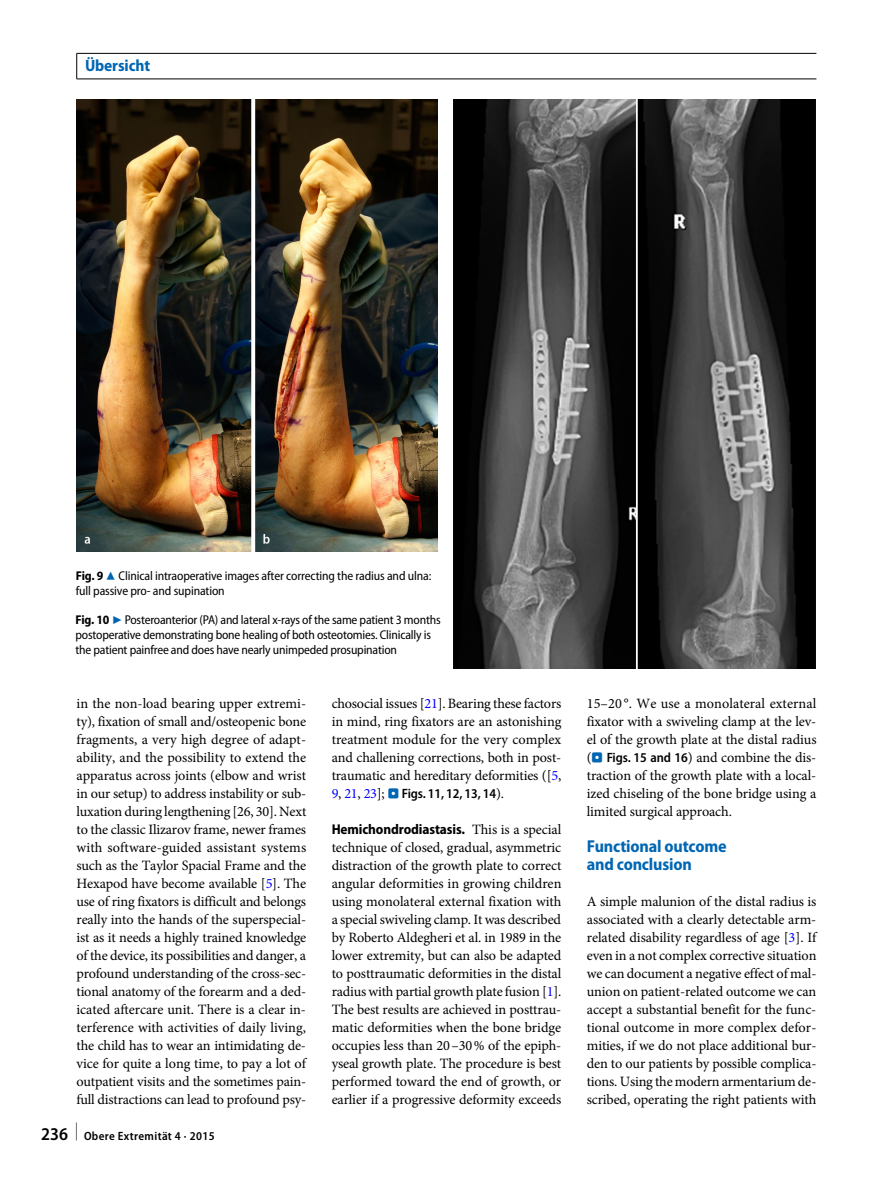
<style>
.page{position:relative;width:893px;height:1187px;background:#fff}
.page>*{position:absolute;margin:0;border:0;box-sizing:border-box;transform-origin:0 0}
.t1{font:700 semi-condensed 17.25px/18px "Myriad Pro";letter-spacing:-.01em;color:#0066b3}
.t2{font:700 semi-condensed 16.5px "Myriad Pro";letter-spacing:-.005em;color:#0066b3}
.t3{font:14.25px/18px "Minion Pro";letter-spacing:-.01em;color:#000;text-align:justify}
.t4{font:700 semi-condensed 14.25px "Myriad Pro";letter-spacing:-.01em;color:#000}
.t5{font:600 semi-condensed 13.5px "Myriad Pro";letter-spacing:-.015em;color:#000}
.t6{font:semi-condensed 12.75px/15px "Myriad Pro";letter-spacing:-.015em;color:#000}
.t7{font:600 semi-condensed 12px "Myriad Pro";letter-spacing:.03em;color:#000}
.s1{font-weight:700}
.s2{font-family:"Blik Buttons";font-stretch:normal;font-size:13.5px;color:#0066b3}
.s3{color:#00f}
.s4{font-family:"Minion Pro";font-weight:400;font-stretch:normal;font-size:14.25px;color:#00f}
.s5{font-family:"Minion Pro";font-weight:400;font-stretch:normal;font-size:14.25px}
.s6{font-family:"Blik Buttons";font-weight:400;font-stretch:normal;color:#0066b3}
.s7{font-family:"Minion Pro";font-weight:400;font-stretch:normal}
.s8{font-size:18px}
.s9{font-family:"Blik Buttons";font-size:13.5px;color:#0066b3}
.s10{font-family:"Myriad Pro";font-weight:600;font-stretch:semi-condensed;font-size:13.5px}
</style>
<div class="page">
<img style="left:77px;top:100px;width:361px;height:451px">
<img style="left:454px;top:100px;width:361px;height:568px">
<hr style="left:77px;top:53px;width:739px;height:1px;background:#000">
<svg style="left:76px;top:54px;width:1px;height:25px"></svg>
<hr style="left:77px;top:79px;width:739px;height:1px;background:#000">
<p class="t2" style="left:85px;top:56px;width:67px">Übersicht</p>
<p class="t6" style="left:76px;top:568px;width:357px"><span class="s1">Fig. 9</span> <span class="s2">8</span> Clinical intraoperative images after correcting the radius and ulna: full passive pro- and supination</p>
<p class="t6" style="left:75px;top:612px;width:367px"><span class="s1">Fig. 10</span> <span class="s2">7</span> Posteroanterior (PA) and lateral x-rays of the same patient 3 months postoperative demonstrating bone healing of both osteotomies. Clinically is the patient painfree and does have nearly unimpeded prosupination</p>
<p class="t3" style="left:77px;top:694px;width:231px;text-align:left">in the non-load bearing upper extremi&shy;ty), fixation of small and/osteopenic bone fragments, a very high degree of adapt&shy;ability, and the possibility to extend the apparatus across joints (elbow and wrist in our setup) to address instability or sub&shy;luxation during lengthening [26, 30]. Next to the classic Ilizarov frame, newer frames with software-guided assistant systems such as the Taylor Spacial Frame and the Hexapod have become available [<span class="s3">5</span>]. The use of ring fixators is difficult and belongs really into the hands of the superspecial&shy;ist as it needs a highly trained knowledge of the device, its possibilities and danger, a profound understanding of the cross-sec&shy;tional anatomy of the forearm and a ded&shy;icated aftercare unit. There is a clear in&shy;terference with activities of daily living, the child has to wear an intimidating de&shy;vice for quite a long time, to pay a lot of outpatient visits and the sometimes pain&shy;full distractions can lead to profound psy-</p>
<p class="t3" style="left:332px;top:694px;width:231px">chosocial issues [<span class="s3">21</span>]. Bearing these factors in mind, ring fixators are an astonishing treatment module for the very complex and challening corrections, both in post&shy;traumatic and hereditary deformities ([<span class="s3">5</span>,</p>
<p class="t5" style="left:332px;top:785px;width:174px"><span class="s4">9</span><span class="s5">,</span> <span class="s4">21</span><span class="s5">,</span> <span class="s4">23</span><span class="s5">];</span> <span class="s6">.</span> Figs. 11, 12, 13, 14<span class="s5">).</span></p>
<p class="t4" style="left:332px;top:821px;width:231px">Hemichondrodiastasis. <span class="s7">This is a special</span></p>
<p class="t3" style="left:332px;top:838px;width:231px">technique of closed, gradual, asymmetric distraction of the growth plate to correct angular deformities in growing children using monolateral external fixation with a special swiveling clamp. It was described by Roberto Aldegheri et al. in 1989 in the lower extremity, but can also be adapted to posttraumatic deformities in the distal radius with partial growth plate fusion [<span class="s3">1</span>].<br>The best results are achieved in posttrau&shy;matic deformities when the bone bridge occupies less than 20–30% of the epiph&shy;yseal growth plate. The procedure is best performed toward the end of growth, or earlier if a progressive deformity exceeds</p>
<p class="t7" style="left:41px;top:1129px;width:175px"><span class="s8">236 </span><sup>|</sup> Obere Extremität 4 · 2015</p>
<p class="t3" style="left:587px;top:694px;width:231px">15–20 °. We use a monolateral external fixator with a swiveling clamp at the lev&shy;el of the growth plate at the distal radius (<span class="s9">.</span> <span class="s10">Figs. 15 and 16</span>) and combine the dis&shy;traction of the growth plate with a local&shy;ized chiseling of the bone bridge using a limited surgical approach.</p>
<p class="t1" style="left:587px;top:837px;width:141px">Functional outcome and conclusion</p>
<p class="t3" style="left:587px;top:892px;width:231px">A simple malunion of the distal radius is associated with a clearly detectable arm&shy;related disability regardless of age [<span class="s3">3</span>]. If even in a not complex corrective situation we can document a negative effect of mal&shy;union on patient-related outcome we can accept a substantial benefit for the func&shy;tional outcome in more complex defor&shy;mities, if we do not place additional bur&shy;den to our patients by possible complica&shy;tions. Using the modern armentarium de&shy;scribed, operating the right patients with</p>
</div>
